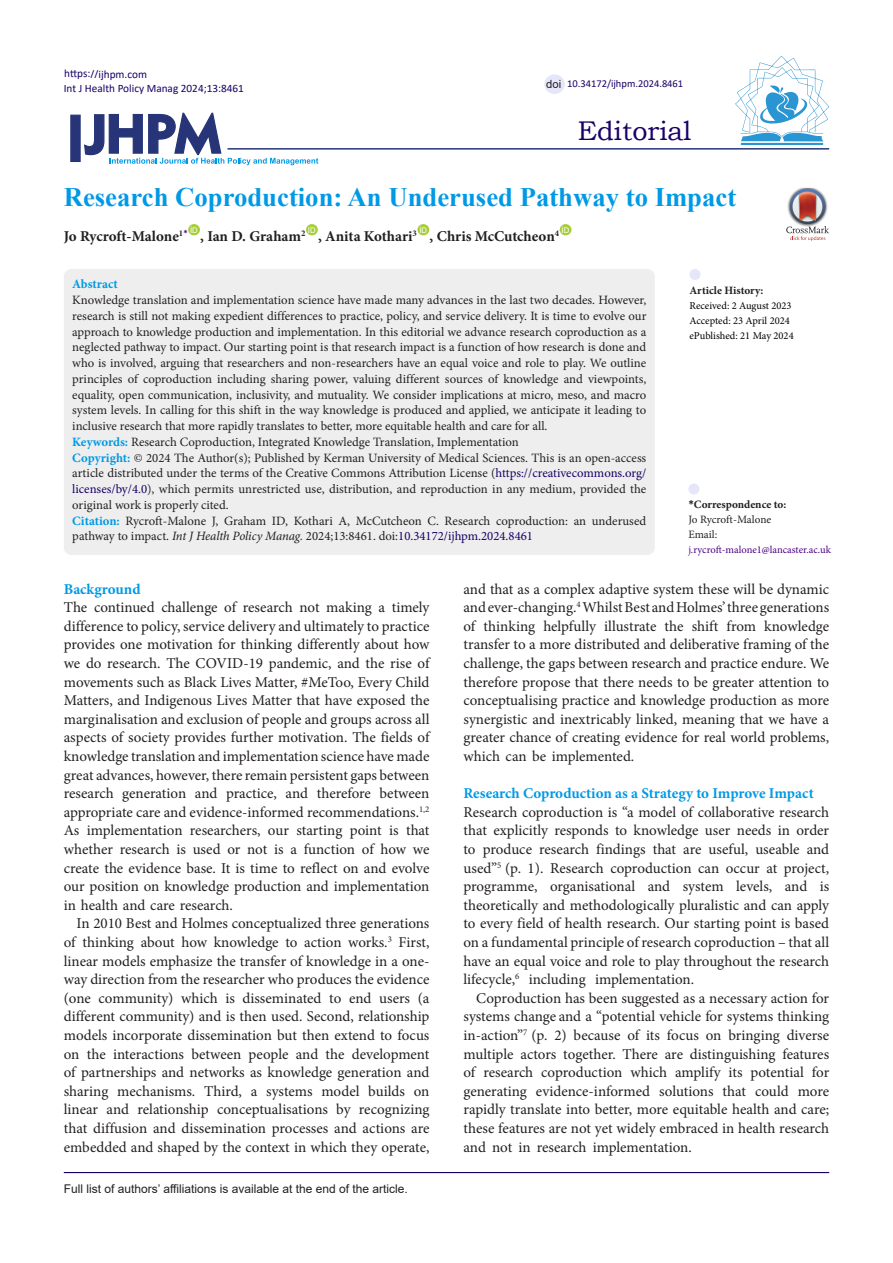
<style>
.page{position:relative;width:893px;height:1263px;background:#fff}
.page>*{position:absolute;margin:0;border:0;box-sizing:border-box;transform-origin:0 0}
.t1{font:27px "Bookman Old Style";color:#190066}
.Default{font:700 26.7px "Times New Roman";color:#0099e5}
.t2{font:15px/18.6px "Minion Pro";color:#231f20;text-align:justify}
.Default-2{font:700 15px "Minion Pro";color:#231f20}
.t3{font:700 15px "Minion Pro";letter-spacing:-.005em;color:#0099e5}
.t4{font:12.75px/15.8px "Minion Pro";color:#231f20;text-align:justify}
.Default-3{font:700 12.75px "Minion Pro";color:#0099e5}
.t5{font:12px "Arial";color:#231f20}
.t6{font:11.25px "Calibri";color:#190066}
.t7{font:700 11.25px "Minion Pro";color:#231f20}
.t8{font:11.25px "Minion Pro";letter-spacing:-.005em;color:#231f20}
.t9{font:11.25px "Arial";color:#231f20}
.t10{font:10.5px "Minion Pro";color:#000}
.t11{font:10.5px "Minion Pro";letter-spacing:-.005em;color:#4b0082}
.t12{font:10.5px "Calibri";color:#190066}
.t13{font:7.8px "Arial";color:#fff}
.s1{font-weight:700;color:#0099e5}
.s2{color:#190066}
.s3{font-style:italic}
.s4{font-family:"Calibri"}
</style>
<div class="page">
<svg style="left:84px;top:112px;width:234px;height:53px"></svg>
<div style="left:70px;top:115px;width:11px;height:47px;background:#273578;border:1px solid #273578"></div>
<div style="left:188px;top:224px;width:12px;height:11px;background:#a6ce39;border-radius:50%"></div>
<div style="left:306px;top:224px;width:12px;height:11px;background:#a6ce39;border-radius:50%"></div>
<div style="left:417px;top:224px;width:12px;height:11px;background:#a6ce39;border-radius:50%"></div>
<div style="left:560px;top:224px;width:11px;height:11px;background:#a6ce39;border-radius:50%"></div>
<hr style="left:227px;top:148px;width:602px;height:2px;background:#273578">
<div style="left:64px;top:269px;width:591px;height:286px;background:#eee;border-radius:8px"></div>
<div style="left:688px;top:483px;width:11px;height:12px;background:#e6e6fa;border-radius:50%"></div>
<div style="left:689px;top:269px;width:11px;height:11px;background:#e6e6fa;border-radius:50%"></div>
<hr style="left:64px;top:1172px;width:765px;height:1px;background:#190066">
<hr style="left:741px;top:143px;width:82px;height:2px;background:#2995d2">
<svg style="left:735px;top:56px;width:94px;height:85px"></svg>
<div style="left:544px;top:74px;width:21px;height:20px;background:#e6e6fa;border-radius:50%"></div>
<img style="left:798px;top:188px;width:18px;height:1px">
<svg style="left:786px;top:189px;width:43px;height:52px"></svg>
<p class="t6" style="left:64px;top:66px;width:84px">https://ijhpm.com</p>
<p class="t6" style="left:64px;top:81px;width:182px">Int J Health Policy Manag 2024;13:8461</p>
<p class="t9" style="left:546px;top:76px;width:17px">doi</p>
<p class="t12" style="left:567px;top:76px;width:118px">10.34172/ijhpm.2024.8461</p>
<p class="t1" style="left:578px;top:113px;width:115px">Editorial</p>
<p class="Default" style="left:64px;top:178px;width:674px">Research Coproduction: An Underused Pathway to Impact</p>
<p class="Default-2" style="left:64px;top:225px;width:125px">Jo Rycroft-Malone<sup>1</sup><sup>*</sup></p>
<p class="t13" style="left:190px;top:225px;width:9px">ID</p>
<p class="t13" style="left:308px;top:225px;width:9px">ID</p>
<p class="t13" style="left:419px;top:225px;width:9px">ID</p>
<p class="t13" style="left:562px;top:225px;width:9px">ID</p>
<p class="Default-2" style="left:200px;top:225px;width:107px">, Ian D. Graham<sup>2</sup></p>
<p class="Default-2" style="left:318px;top:225px;width:100px">, Anita Kothari<sup>3</sup></p>
<p class="Default-2" style="left:430px;top:225px;width:131px">, Chris McCutcheon<sup>4</sup></p>
<p class="Default-3" style="left:72px;top:275px;width:47px">Abstract</p>
<p class="t4" style="left:72px;top:292px;width:576px">Knowledge translation and implementation science have made many advances in the last two decades. However, research is still not making expedient differences to practice, policy, and service delivery. It is time to evolve our approach to knowledge production and implementation. In this editorial we advance research coproduction as a neglected pathway to impact. Our starting point is that research impact is a function of how research is done and who is involved, arguing that researchers and non-researchers have an equal voice and role to play. We outline principles of coproduction including sharing power, valuing different sources of knowledge and viewpoints, equality, open communication, inclusivity, and mutuality. We consider implications at micro, meso, and macro system levels. In calling for this shift in the way knowledge is produced and applied, we anticipate it leading to inclusive research that more rapidly translates to better, more equitable health and care for all.</p>
<p class="t4" style="left:72px;top:434px;width:448px"><span class="s1">Keywords:</span> Research Coproduction, Integrated Knowledge Translation, Implementation</p>
<p class="t4" style="left:72px;top:450px;width:576px"><span class="s1">Copyright:</span> © 2024 The Author(s); Published by Kerman University of Medical Sciences. This is an open-access article distributed under the terms of the Creative Commons Attribution License (<span class="s2">https://creativecommons.org/ licenses/by/4.0</span>), which permits unrestricted use, distribution, and reproduction in any medium, provided the original work is properly cited.</p>
<p class="t4" style="left:72px;top:513px;width:575px"><span class="s1">Citation:</span> Rycroft-Malone J, Graham ID, Kothari A, McCutcheon C. Research coproduction: an underused pathway to impact. <span class="s3">Int J Health Policy Manag.</span> 2024;13:8461. doi:<span class="s2">10.34172/ijhpm.2024.8461</span></p>
<p class="t7" style="left:689px;top:283px;width:76px">Article History:</p>
<p class="t10" style="left:689px;top:299px;width:104px">Received: 2 August 2023</p>
<p class="t10" style="left:689px;top:314px;width:102px">Accepted: 23 April 2024</p>
<p class="t10" style="left:689px;top:329px;width:106px">ePublished: 21 May 2024</p>
<p class="t7" style="left:688px;top:496px;width:99px"><span class="s4">*</span>Correspondence to:</p>
<p class="t8" style="left:688px;top:512px;width:84px">Jo Rycroft-Malone</p>
<p class="t8" style="left:688px;top:527px;width:30px">Email:</p>
<p class="t11" style="left:688px;top:542px;width:144px">j.rycroft-malone1@lancaster.ac.uk</p>
<p class="t3" style="left:64px;top:578px;width:78px">Background</p>
<p class="t2" style="left:64px;top:598px;width:367px">The continued challenge of research not making a timely difference to policy, service delivery and ultimately to practice provides one motivation for thinking differently about how we do research. The COVID-19 pandemic, and the rise of movements such as Black Lives Matter, #MeToo, Every Child Matters, and Indigenous Lives Matter that have exposed the marginalisation and exclusion of people and groups across all aspects of society provides further motivation. The fields of knowledge translation and implementation science have made great advances, however, there remain persistent gaps between research generation and practice, and therefore between appropriate care and evidence-informed recommendations.<sup>1,2<br></sup>As implementation researchers, our starting point is that whether research is used or not is a function of how we create the evidence base. It is time to reflect on and evolve our position on knowledge production and implementation in health and care research.</p>
<p class="t2" style="left:64px;top:914px;width:367px;text-indent:13px">In 2010 Best and Holmes conceptualized three generations of thinking about how knowledge to action works.<sup>3</sup> First, linear models emphasize the transfer of knowledge in a one&shy;way direction from the researcher who produces the evidence (one community) which is disseminated to end users (a different community) and is then used. Second, relationship models incorporate dissemination but then extend to focus on the interactions between people and the development of partnerships and networks as knowledge generation and sharing mechanisms. Third, a systems model builds on linear and relationship conceptualisations by recognizing that diffusion and dissemination processes and actions are embedded and shaped by the context in which they operate,</p>
<p class="t5" style="left:64px;top:1180px;width:346px">Full list of authors’ affiliations is available at the end of the article.</p>
<p class="t2" style="left:463px;top:579px;width:367px">and that as a complex adaptive system these will be dynamic and ever-changing.<sup>4</sup> Whilst Best and Holmes’ three generations of thinking helpfully illustrate the shift from knowledge transfer to a more distributed and deliberative framing of the challenge, the gaps between research and practice endure. We therefore propose that there needs to be greater attention to conceptualising practice and knowledge production as more synergistic and inextricably linked, meaning that we have a greater chance of creating evidence for real world problems, which can be implemented.</p>
<p class="t3" style="left:463px;top:783px;width:352px">Research Coproduction as a Strategy to Improve Impact</p>
<p class="t2" style="left:463px;top:803px;width:367px">Research coproduction is “a model of collaborative research that explicitly responds to knowledge user needs in order to produce research findings that are useful, useable and used”<sup>5</sup> (p. 1). Research coproduction can occur at project, programme, organisational and system levels, and is theoretically and methodologically pluralistic and can apply to every field of health research. Our starting point is based on a fundamental principle of research coproduction – that all have an equal voice and role to play throughout the research lifecycle,<sup>6</sup> including implementation.</p>
<p class="t2" style="left:463px;top:989px;width:367px;text-indent:13px">Coproduction has been suggested as a necessary action for systems change and a “potential vehicle for systems thinking in-action”<sup>7</sup> (p. 2) because of its focus on bringing diverse multiple actors together. There are distinguishing features of research coproduction which amplify its potential for generating evidence-informed solutions that could more rapidly translate into better, more equitable health and care; these features are not yet widely embraced in health research and not in research implementation.</p>
</div>
